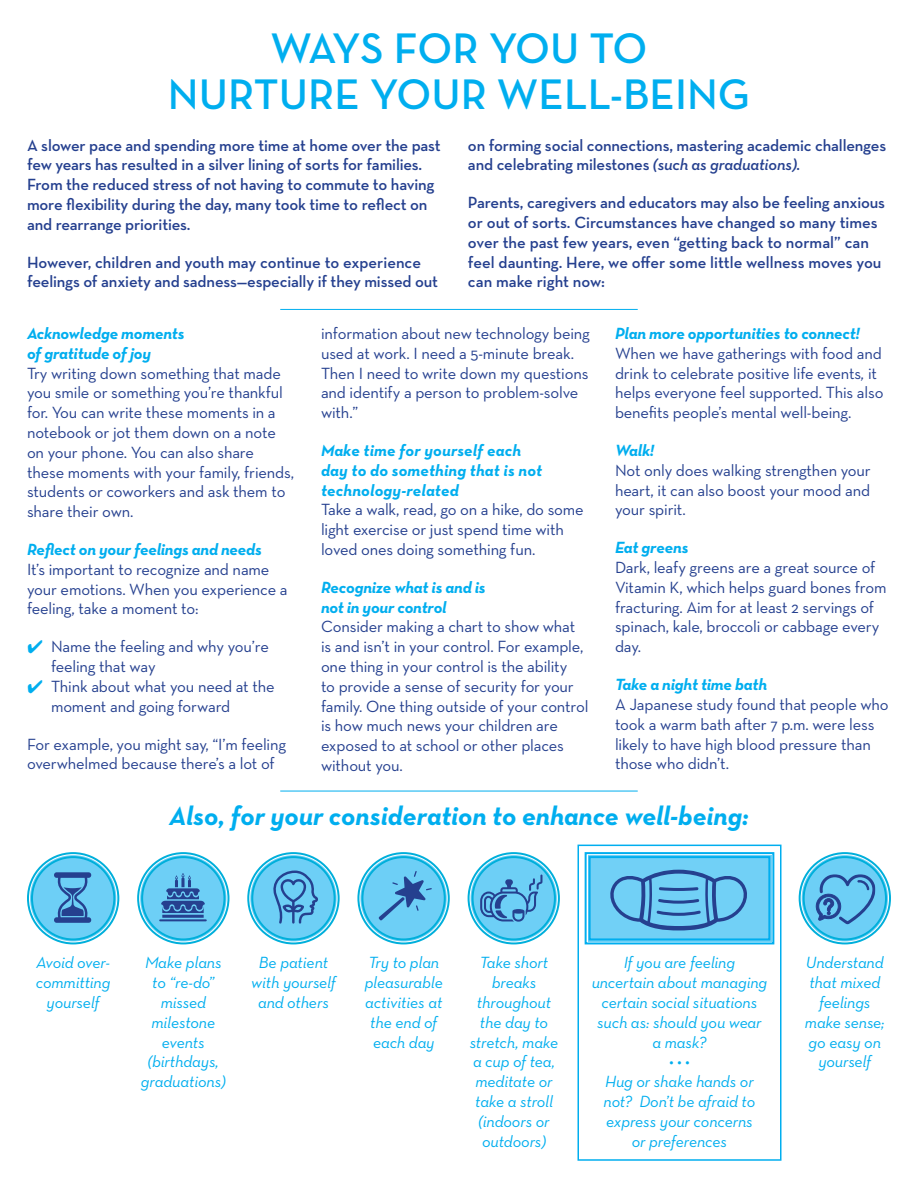
<style>
.page{position:relative;width:918px;height:1188px;background:#fff}
.page>*{position:absolute;margin:0;border:0;box-sizing:border-box;transform-origin:0 0}
.t1{font:600 43.5px/46.7px "Neutra Text";color:#00aeef;text-align:center}
.t2{font:italic 700 27px "Neutra Text";color:#00aeef}
.t3{font:16.5px/19.8px "Neutra Text";letter-spacing:-.01em;color:#25408f}
.t4{font:600 16.5px/19.8px "Neutra Text";letter-spacing:-.01em;color:#25408f}
.t5{font:italic 16.5px/19.8px "Neutra Text";letter-spacing:-.01em;color:#00aeef;text-align:center}
.t6{font:italic 700 16.5px/19.8px "Neutra Text";letter-spacing:-.01em;color:#00aeef}
.t7{font:italic 700 16.5px/19.8px "Neutra Text";letter-spacing:.01em;color:#00aeef}
.s1{font-style:italic}
.s2{color:#00aeef}
</style>
<div class="page">
<div style="left:578px;top:845px;width:204px;height:316px;border:2px solid #00aeef"></div>
<hr style="left:280px;top:309px;width:358px;height:1px;background:#00aeef">
<hr style="left:280px;top:791px;width:358px;height:1px;background:#00aeef">
<div style="left:30px;top:855px;width:86px;height:86px;background:#6dcff6;border-radius:50%"></div>
<svg style="left:54px;top:872px;width:37px;height:51px"></svg>
<div style="left:27px;top:852px;width:92px;height:92px;border:2px solid #00afdb;border-radius:50%"></div>
<div style="left:31px;top:856px;width:84px;height:84px;border:2px solid #00afdb;border-radius:50%"></div>
<svg style="left:140px;top:855px;width:86px;height:86px;background:#62cbf2"></svg>
<svg style="left:159px;top:873px;width:48px;height:48px;background:#4d91c9"></svg>
<div style="left:137px;top:852px;width:92px;height:92px;border:2px solid #00afdb;border-radius:50%"></div>
<div style="left:141px;top:856px;width:84px;height:84px;border:2px solid #00afdb;border-radius:50%"></div>
<svg style="left:250px;top:855px;width:87px;height:86px;background:#63ccf3"></svg>
<svg style="left:271px;top:869px;width:47px;height:56px;background:#5aaadb"></svg>
<div style="left:247px;top:852px;width:93px;height:92px;border:2px solid #00afdb;border-radius:50%"></div>
<div style="left:251px;top:856px;width:85px;height:84px;border:2px solid #00afdb;border-radius:50%"></div>
<svg style="left:360px;top:855px;width:87px;height:86px;background:#63ccf2"></svg>
<svg style="left:378px;top:871px;width:54px;height:50px;background:#5eb1e0"></svg>
<div style="left:357px;top:852px;width:93px;height:92px;border:2px solid #00afdb;border-radius:50%"></div>
<div style="left:361px;top:856px;width:85px;height:84px;border:2px solid #00afdb;border-radius:50%"></div>
<svg style="left:471px;top:855px;width:86px;height:86px;background:#60cbf2"></svg>
<svg style="left:480px;top:875px;width:62px;height:47px;background:#59a9da"></svg>
<div style="left:468px;top:852px;width:92px;height:92px;border:2px solid #00afdb;border-radius:50%"></div>
<div style="left:472px;top:856px;width:84px;height:84px;border:2px solid #00afdb;border-radius:50%"></div>
<svg style="left:802px;top:855px;width:86px;height:86px;background:#5fcbf2"></svg>
<svg style="left:816px;top:874px;width:59px;height:50px;background:#59a9da"></svg>
<div style="left:799px;top:852px;width:92px;height:92px;border:2px solid #00afdb;border-radius:50%"></div>
<div style="left:803px;top:856px;width:84px;height:84px;border:2px solid #00afdb;border-radius:50%"></div>
<svg style="left:584px;top:852px;width:191px;height:93px;background:#5fbce9"></svg>
<h1 class="t1" style="left:168px;top:24px;width:584px">WAYS FOR YOU TO<br>NURTURE YOUR WELL-BEING</h1>
<p class="t4" style="left:27px;top:135px;width:415px">A slower pace and spending more time at home over the past few years has resulted in a silver lining of sorts for families.<br>From the reduced stress of not having to commute to having more flexibility during the day, many took time to reflect on and rearrange priorities.</p>
<p class="t4" style="left:27px;top:252px;width:413px">However, children and youth may continue to experience feelings of anxiety and sadness—especially if they missed out</p>
<p class="t4" style="left:468px;top:135px;width:420px">on forming social connections, mastering academic challenges and celebrating milestones <span class="s1">(such as graduations).</span></p>
<p class="t4" style="left:468px;top:192px;width:419px">Parents, caregivers and educators may also be feeling anxious or out of sorts. Circumstances have changed so many times over the past few years, even “getting back to normal” can feel daunting. Here, we offer some little wellness moves you can make right now:</p>
<p class="t6" style="left:27px;top:323px;width:159px">Acknowledge moments of gratitude of joy</p>
<p class="t3" style="left:27px;top:363px;width:269px">Try writing down something that made you smile or something you’re thankful for. You can write these moments in a notebook or jot them down on a note on your phone. You can also share these moments with your family, friends, students or coworkers and ask them to share their own.</p>
<p class="t6" style="left:27px;top:539px;width:237px">Reflect on your feelings and needs</p>
<p class="t3" style="left:27px;top:559px;width:262px">It’s important to recognize and name your emotions. When you experience a feeling, take a moment to:</p>
<p class="t3" style="left:51px;top:637px;width:219px;text-indent:-24px"><span class="s2">✔</span> Name the feeling and why you’re feeling that way</p>
<p class="t3" style="left:51px;top:676px;width:225px;text-indent:-24px"><span class="s2">✔</span> Think about what you need at the moment and going forward</p>
<p class="t3" style="left:27px;top:734px;width:261px">For example, you might say, “I’m feeling overwhelmed because there’s a lot of</p>
<p class="t3" style="left:321px;top:323px;width:270px">information about new technology being used at work. I need a 5-minute break.<br>Then I need to write down my questions and identify a person to problem-solve with.”</p>
<p class="t7" style="left:321px;top:440px;width:222px">Make time for yourself each day to do something that is not technology-related</p>
<p class="t3" style="left:321px;top:500px;width:264px">Take a walk, read, go on a hike, do some light exercise or just spend time with loved ones doing something fun.</p>
<p class="t6" style="left:321px;top:577px;width:166px">Recognize what is and is not in your control</p>
<p class="t3" style="left:321px;top:617px;width:269px">Consider making a chart to show what is and isn’t in your control. For example, one thing in your control is the ability<br>to provide a sense of security for your family. One thing outside of your control is how much news your children are exposed to at school or other places without you.</p>
<p class="t6" style="left:615px;top:323px;width:247px">Plan more opportunities to connect!</p>
<p class="t3" style="left:615px;top:343px;width:270px">When we have gatherings with food and drink to celebrate positive life events<span class="s1">,</span> it helps everyone feel supported. This also benefits people’s mental well-being.</p>
<p class="t6" style="left:615px;top:440px;width:41px">Walk!</p>
<p class="t3" style="left:615px;top:460px;width:257px;text-align:justify">Not only does walking strengthen your heart, it can also boost your mood and your spirit.</p>
<p class="t6" style="left:615px;top:537px;width:75px">Eat greens</p>
<p class="t3" style="left:615px;top:557px;width:273px">Dark, leafy greens are a great source of Vitamin K, which helps guard bones from fracturing. Aim for at least 2 servings of spinach, kale, broccoli or cabbage every day.</p>
<p class="t6" style="left:615px;top:674px;width:153px">Take a night time bath</p>
<p class="t3" style="left:615px;top:694px;width:275px">A Japanese study found that people who took a warm bath after 7 p.m. were less likely to have high blood pressure than those who didn’t.</p>
<h2 class="t2" style="left:169px;top:799px;width:581px">Also, for your consideration to enhance well-being:</h2>
<p class="t5" style="left:592px;top:953px;width:177px">If you are feeling uncertain about managing certain social situations such as: should you wear a mask?</p>
<p class="t5" style="left:604px;top:1052px;width:153px">• • •<br>Hug or shake hands or not? Don’t be afraid to express your concerns or preferences</p>
<p class="t5" style="left:36px;top:953px;width:76px">Avoid over&shy;committing yourself</p>
<p class="t5" style="left:141px;top:953px;width:86px">Make plans to “re-do” missed milestone events (birthdays, graduations)</p>
<p class="t5" style="left:251px;top:953px;width:86px">Be patient with yourself and others</p>
<p class="t5" style="left:365px;top:953px;width:80px">Try to plan pleasurable activities at the end of each day</p>
<p class="t5" style="left:470px;top:953px;width:90px">Take short breaks throughout the day to stretch, make a cup of tea, meditate or take a stroll (indoors or outdoors)</p>
<p class="t5" style="left:805px;top:953px;width:81px">Understand that mixed feelings make sense; go easy on yourself</p>
</div>
